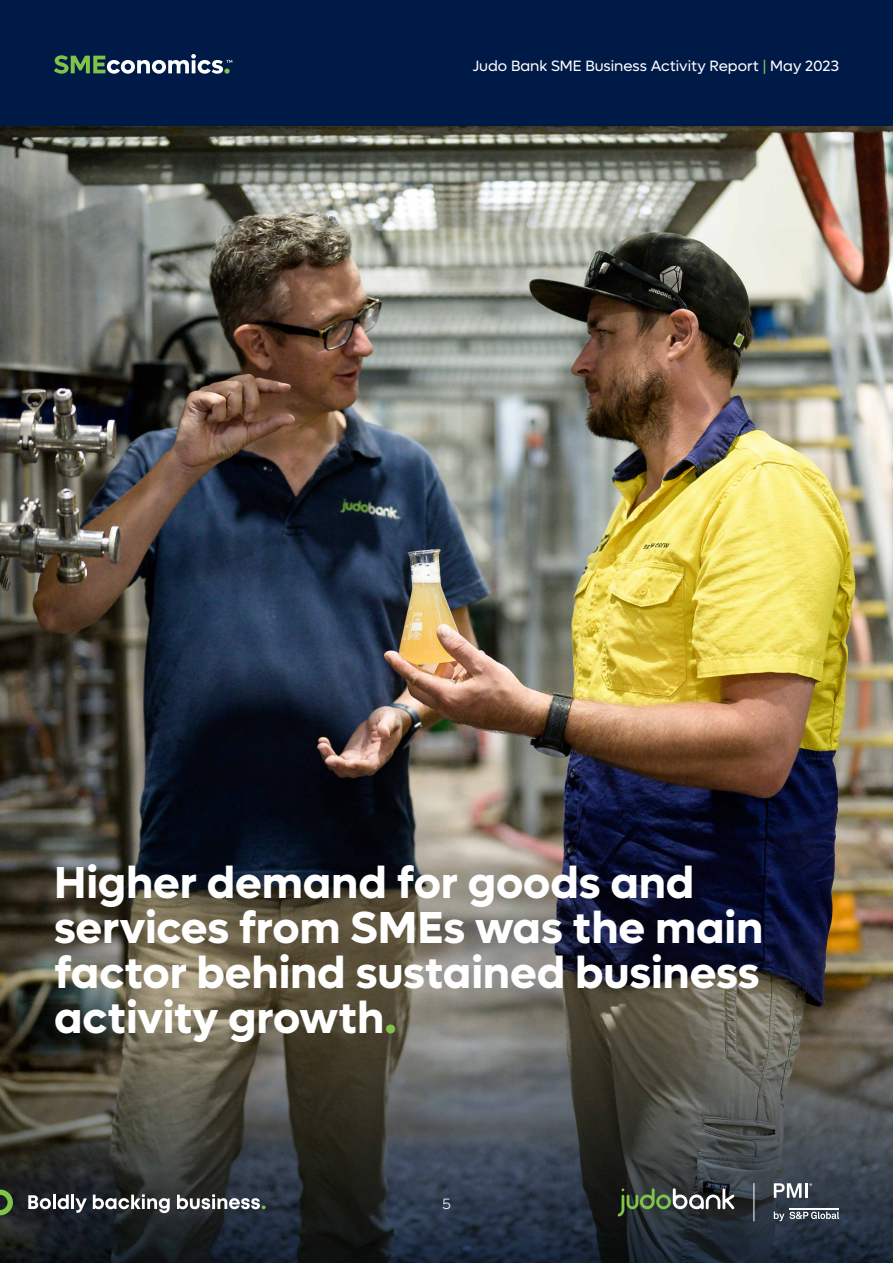
<style>
.page{position:relative;width:893px;height:1263px;background:#fff}
.page>*{position:absolute;margin:0;border:0;box-sizing:border-box;transform-origin:0 0}
.t1{font:700 45px/45px "Lufga JB";letter-spacing:-.005em;color:#fff}
.t2{font:15px "Lufga JB";color:#fff}
.t3{font:300 15px "Lufga JB";color:#fff}
.s1{color:#92ca62}
.s2{color:#7fc349}
</style>
<div class="page">
<img style="left:0;top:125px;width:893px;height:1138px">
<div style="left:0;top:0;width:893px;height:125px;background:#001a48"></div>
<svg style="left:0;top:1189px;width:13px;height:26px"></svg>
<svg style="left:28px;top:1195px;width:23px;height:14px"></svg>
<hr style="left:53px;top:1194px;width:3px;height:15px;background:#fff">
<svg style="left:58px;top:1194px;width:11px;height:15px"></svg>
<hr style="left:71px;top:1194px;width:3px;height:15px;background:#fff">
<svg style="left:75px;top:1198px;width:12px;height:15px"></svg>
<svg style="left:93px;top:1194px;width:77px;height:19px"></svg>
<svg style="left:177px;top:1194px;width:89px;height:15px"></svg>
<svg style="left:54px;top:54px;width:178px;height:20px"></svg>
<svg style="left:617px;top:1188px;width:117px;height:28px;background:#4e5a4d"></svg>
<hr style="left:753px;top:1183px;width:1px;height:38px;background:#fff">
<svg style="left:774px;top:1211px;width:65px;height:10px"></svg>
<hr style="left:789px;top:1208px;width:50px;height:1px;background:#fff">
<svg style="left:774px;top:1183px;width:28px;height:15px"></svg>
<hr style="left:805px;top:1183px;width:3px;height:15px;background:#fff">
<p class="t2" style="left:473px;top:57px;width:368px">Judo Bank SME Business Activity Report <span class="s1">|</span> May 2023</p>
<p class="t1" style="left:54px;top:860px;width:711px">Higher demand for goods and services from SMEs was the main factor behind sustained business activity growth<span class="s2">.</span></p>
<p class="t3" style="left:442px;top:1195px;width:10px">5</p>
</div>
